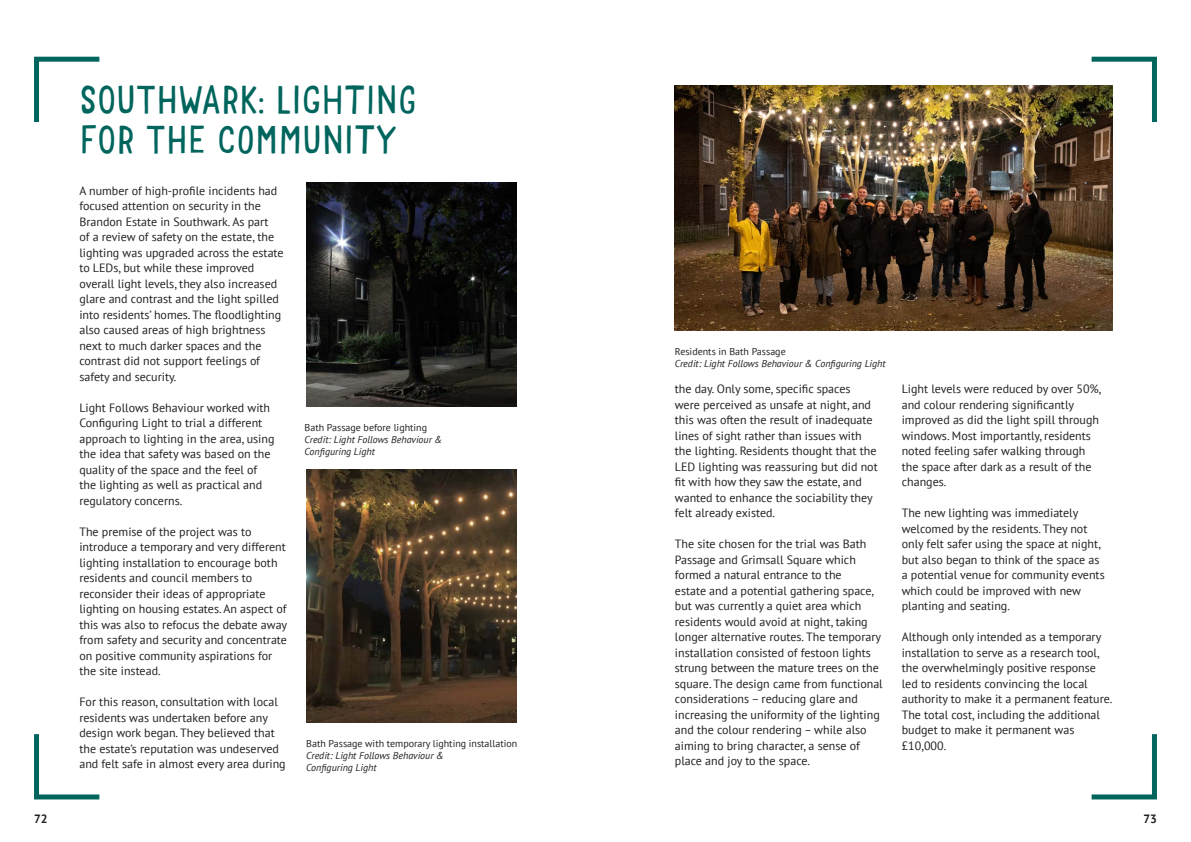
<style>
.page{position:relative;width:1191px;height:842px;background:#fff}
.page>*{position:absolute;margin:0;border:0;box-sizing:border-box;transform-origin:0 0}
.Page_number_chapter{font:300 38.5px "Mr Dodo";color:#00655d}
.Body_-_black{font:12px/15.5px "PT Sans";color:#231f20}
.Page_number_chapter-2{font:700 12px "PT Sans";color:#231f20}
.t1{font:italic 10px "PT Sans";color:#231f20}
.t2{font:10px "PT Sans";color:#231f20}
</style>
<div class="page">
<svg style="left:34px;top:56px;width:66px;height:67px"></svg>
<svg style="left:34px;top:734px;width:66px;height:66px"></svg>
<img style="left:306px;top:182px;width:210px;height:225px">
<img style="left:306px;top:469px;width:210px;height:254px">
<svg style="left:1091px;top:56px;width:66px;height:71px"></svg>
<svg style="left:1091px;top:734px;width:66px;height:66px"></svg>
<img style="left:675px;top:85px;width:437px;height:245px">
<p class="Page_number_chapter-2" style="left:34px;top:811px;width:15px">72</p>
<p class="Page_number_chapter" style="left:79px;top:76px;width:339px">SOUTHWARK: LIGHTING</p>
<p class="Page_number_chapter" style="left:79px;top:116px;width:319px">FOR THE COMMUNITY</p>
<p class="Body_-_black" style="left:79px;top:182px;width:206px">A number of high-profile incidents had focused attention on security in the Brandon Estate in Southwark. As part<br>of a review of safety on the estate, the lighting was upgraded across the estate to LEDs, but while these improved overall light levels, they also increased glare and contrast and the light spilled into residents’ homes. The floodlighting also caused areas of high brightness next to much darker spaces and the contrast did not support feelings of safety and security.</p>
<p class="Body_-_black" style="left:79px;top:399px;width:197px">Light Follows Behaviour worked with Configuring Light to trial a different approach to lighting in the area, using the idea that safety was based on the quality of the space and the feel of the lighting as well as practical and regulatory concerns.</p>
<p class="Body_-_black" style="left:79px;top:523px;width:209px">The premise of the project was to introduce a temporary and very different lighting installation to encourage both residents and council members to reconsider their ideas of appropriate lighting on housing estates. An aspect of this was also to refocus the debate away from safety and security and concentrate on positive community aspirations for the site instead.</p>
<p class="Body_-_black" style="left:79px;top:694px;width:208px">For this reason, consultation with local residents was undertaken before any design work began. They believed that the estate’s reputation was undeserved and felt safe in almost every area during</p>
<p class="t2" style="left:304px;top:421px;width:124px">Bath Passage before lighting</p>
<p class="t1" style="left:304px;top:433px;width:139px">Credit: Light Follows Behaviour &amp;</p>
<p class="t1" style="left:304px;top:445px;width:72px">Configuring Light</p>
<p class="t2" style="left:306px;top:737px;width:212px">Bath Passage with temporary lighting installation</p>
<p class="t1" style="left:306px;top:749px;width:139px">Credit: Light Follows Behaviour &amp;</p>
<p class="t1" style="left:306px;top:761px;width:72px">Configuring Light</p>
<p class="t2" style="left:675px;top:345px;width:112px">Residents in Bath Passage</p>
<p class="t1" style="left:675px;top:357px;width:212px">Credit: Light Follows Behaviour &amp; Configuring Light</p>
<p class="Body_-_black" style="left:675px;top:381px;width:204px">the day. Only some, specific spaces were perceived as unsafe at night, and this was often the result of inadequate lines of sight rather than issues with the lighting. Residents thought that the LED lighting was reassuring but did not fit with how they saw the estate, and wanted to enhance the sociability they felt already existed.</p>
<p class="Body_-_black" style="left:675px;top:536px;width:209px">The site chosen for the trial was Bath Passage and Grimsall Square which formed a natural entrance to the<br>estate and a potential gathering space, but was currently a quiet area which residents would avoid at night, taking longer alternative routes. The temporary installation consisted of festoon lights strung between the mature trees on the square. The design came from functional considerations – reducing glare and increasing the uniformity of the lighting and the colour rendering – while also aiming to bring character, a sense of place and joy to the space.</p>
<p class="Body_-_black" style="left:901px;top:381px;width:201px">Light levels were reduced by over 50%, and colour rendering significantly improved as did the light spill through windows. Most importantly, residents noted feeling safer walking through the space after dark as a result of the changes.</p>
<p class="Body_-_black" style="left:901px;top:505px;width:204px">The new lighting was immediately welcomed by the residents. They not only felt safer using the space at night, but also began to think of the space as a potential venue for community events which could be improved with new planting and seating.</p>
<p class="Body_-_black" style="left:901px;top:629px;width:212px">Although only intended as a temporary installation to serve as a research tool, the overwhelmingly positive response led to residents convincing the local authority to make it a permanent feature.<br>The total cost, including the additional budget to make it permanent was £10,000.</p>
<p class="Page_number_chapter-2" style="left:1143px;top:811px;width:15px">73</p>
</div>
